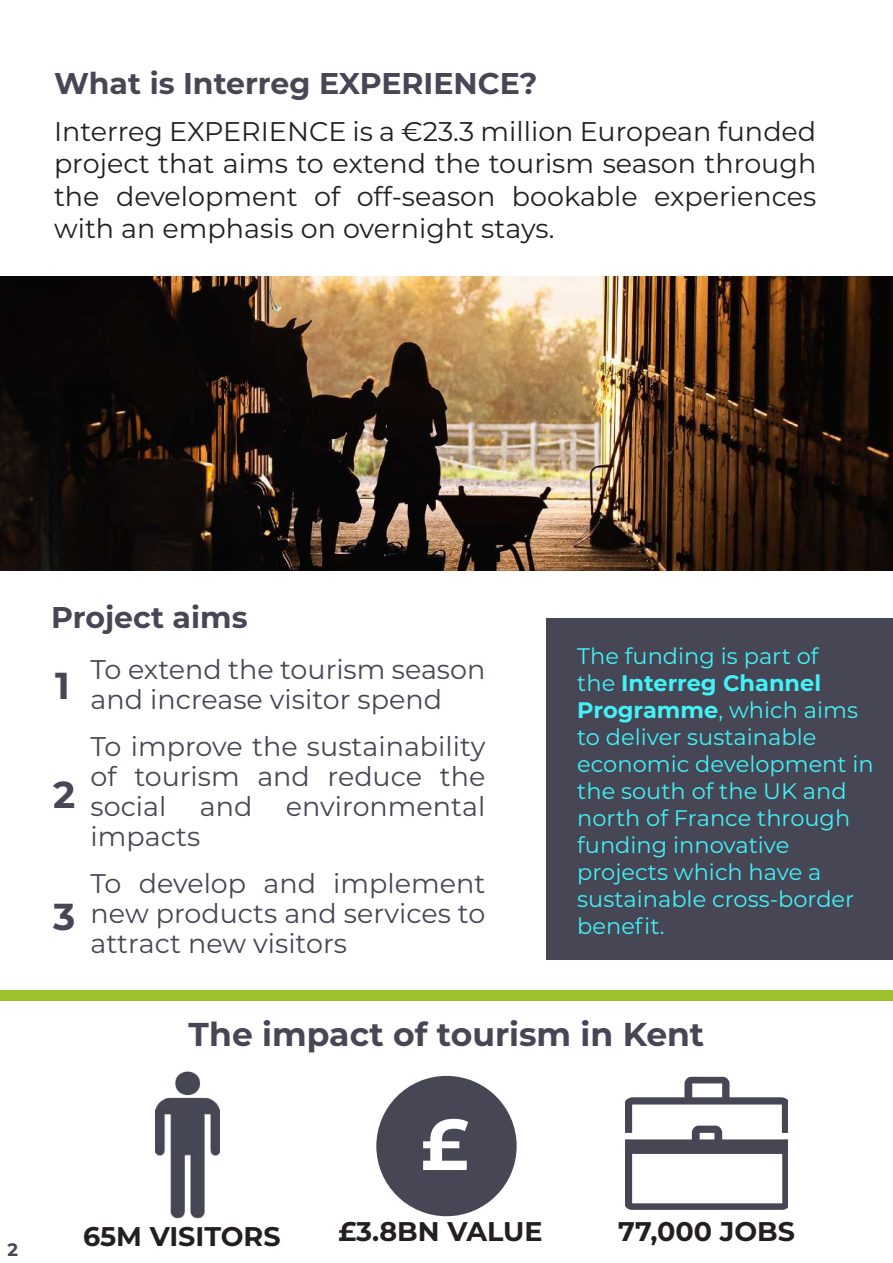
<style>
.page{position:relative;width:893px;height:1263px;background:#fff}
.page>*{position:absolute;margin:0;border:0;box-sizing:border-box;transform-origin:0 0}
.t1{font:700 72px "Montserrat";color:#fff}
.t2{font:700 37.5px "Montserrat";color:#464655}
.t3{font:700 33px "Montserrat";color:#464655}
.t4{font:700 30px "Montserrat";color:#464655}
.t5{font:27px/30px "Montserrat";color:#464655;text-align:justify}
.t6{font:27px/32.4px "Montserrat";color:#231f20;text-align:justify}
.t7{font:700 27px "Montserrat";color:#231f20}
.t8{font:22.5px/27px "Montserrat";color:#42f2f7}
.t9{font:700 18px "Montserrat";color:#464655}
.s1{font-weight:700}
</style>
<div class="page">
<div style="left:376px;top:1076px;width:141px;height:140px;background:#464655;border-radius:50%"></div>
<img style="left:155px;top:1071px;width:64px;height:148px">
<img style="left:625px;top:1076px;width:163px;height:134px">
<div style="left:547px;top:619px;width:346px;height:341px;background:#464655"></div>
<img style="left:0;top:276px;width:893px;height:295px">
<div style="left:1px;top:990px;width:892px;height:11px;background:#9bc22b"></div>
<h3 class="t4" style="left:54px;top:62px;width:485px">What is Interreg EXPERIENCE?</h3>
<p class="t6" style="left:54px;top:114px;width:764px">Interreg EXPERIENCE is a €23.3 million European funded project that aims to extend the tourism season through the development of off-season bookable experiences with an emphasis on overnight stays.</p>
<p class="t9" style="left:7px;top:1236px;width:12px">2</p>
<h3 class="t4" style="left:51px;top:595px;width:198px">Project aims</h3>
<p class="t5" style="left:91px;top:654px;width:396px">To extend the tourism season and increase visitor spend</p>
<p class="t5" style="left:91px;top:731px;width:396px">To improve the sustainability of tourism and reduce the social and environmental impacts</p>
<p class="t5" style="left:91px;top:868px;width:396px">To develop and implement new products and services to attract new visitors</p>
<h2 class="t2" style="left:55px;top:659px;width:16px">1</h2>
<h2 class="t2" style="left:53px;top:768px;width:24px">2</h2>
<h2 class="t2" style="left:53px;top:889px;width:24px">3</h2>
<p class="t8" style="left:577px;top:642px;width:298px">The funding is part of<br>the <span class="s1">Interreg Channel<br>Programme</span>, which aims to deliver sustainable economic development in the south of the UK and north of France through funding innovative projects which have a sustainable cross-border benefit.</p>
<h3 class="t3" style="left:189px;top:1010px;width:517px">The impact of tourism in Kent</h3>
<h1 class="t1" style="left:421px;top:1092px;width:50px">£</h1>
<p class="t7" style="left:83px;top:1216px;width:199px">65M VISITORS</p>
<p class="t7" style="left:338px;top:1212px;width:206px">£3.8BN VALUE</p>
<p class="t7" style="left:618px;top:1212px;width:178px">77,000 JOBS</p>
</div>
